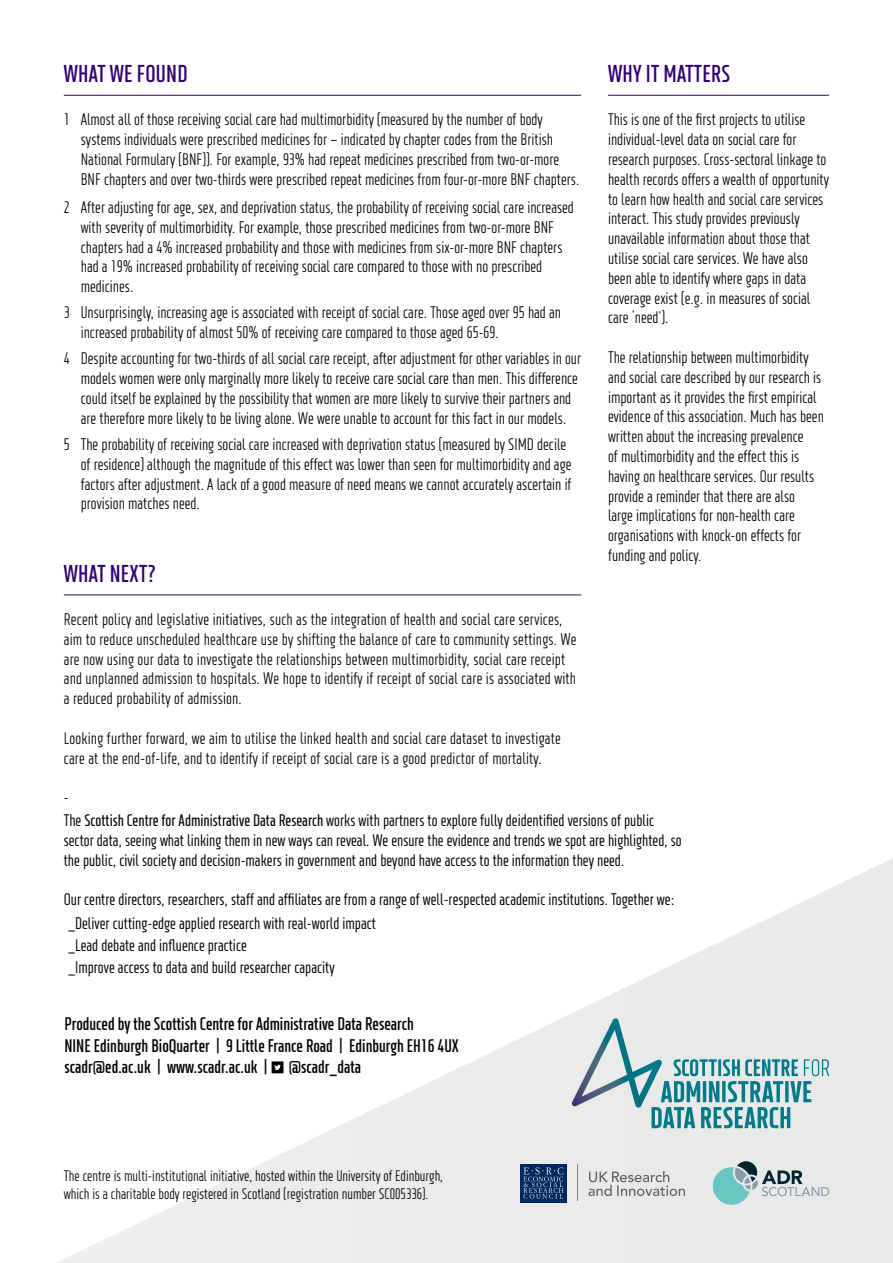
<style>
.page{position:relative;width:893px;height:1263px;background:#fff}
.page>*{position:absolute;margin:0;border:0;box-sizing:border-box;transform-origin:0 0}
.t1{font:700 24px "XXII Neue Norm Rnd Cnd";letter-spacing:.01em;color:#2f006f}
.t2{font:700 18px/21.6px "XXII Neue Norm Rnd Cnd";color:#000}
.t3{font:16.5px/19.8px "XXII Neue Norm Rnd Cnd";color:#000}
.t4{font:500 16.5px/19.8px "XXII Neue Norm Rnd Cnd";color:#000}
.t5{font:15px/18px "XXII Neue Norm Rnd Cnd";color:#000}
.s1{font-weight:600}
</style>
<div class="page">
<svg style="left:57px;top:858px;width:836px;height:405px"></svg>
<svg style="left:572px;top:1018px;width:257px;height:110px;background:#b6cfd3"></svg>
<svg style="left:272px;top:1061px;width:11px;height:12px"></svg>
<svg style="left:588px;top:1171px;width:97px;height:25px;background:#c8cac9"></svg>
<hr style="left:578px;top:1165px;width:1px;height:36px;background:#7f8488">
<div style="left:520px;top:1164px;width:46px;height:38px;background:#00285e"></div>
<svg style="left:523px;top:1167px;width:41px;height:32px"></svg>
<svg style="left:713px;top:1161px;width:116px;height:44px;background:#b5cacb"></svg>
<hr style="left:64px;top:594px;width:517px;height:1px;background:#2f006f">
<hr style="left:608px;top:95px;width:221px;height:1px;background:#2f006f">
<hr style="left:64px;top:95px;width:517px;height:1px;background:#2f006f">
<h1 class="t1" style="left:64px;top:60px;width:125px">WHAT WE FOUND</h1>
<p class="t3" style="left:81px;top:110px;width:500px;text-indent:-17px">1 Almost all of those receiving social care had multimorbidity (measured by the number of body systems individuals were prescribed medicines for – indicated by chapter codes from the British National Formulary (BNF)). For example, 93% had repeat medicines prescribed from two-or-more BNF chapters and over two-thirds were prescribed repeat medicines from four-or-more BNF chapters.</p>
<p class="t3" style="left:81px;top:197px;width:495px;text-indent:-17px">2 After adjusting for age, sex, and deprivation status, the probability of receiving social care increased with severity of multimorbidity. For example, those prescribed medicines from two-or-more BNF chapters had a 4% increased probability and those with medicines from six-or-more BNF chapters had a 19% increased probability of receiving social care compared to those with no prescribed medicines.</p>
<p class="t3" style="left:81px;top:303px;width:482px;text-indent:-17px">3 Unsurprisingly, increasing age is associated with receipt of social care. Those aged over 95 had an increased probability of almost 50% of receiving care compared to those aged 65-69.</p>
<p class="t3" style="left:81px;top:349px;width:502px;text-indent:-17px">4 Despite accounting for two-thirds of all social care receipt, after adjustment for other variables in our models women were only marginally more likely to receive care social care than men. This difference could itself be explained by the possibility that women are more likely to survive their partners and are therefore more likely to be living alone. We were unable to account for this fact in our models.</p>
<p class="t3" style="left:81px;top:434px;width:492px;text-indent:-17px">5 The probability of receiving social care increased with deprivation status (measured by SIMD decile of residence) although the magnitude of this effect was lower than seen for multimorbidity and age factors after adjustment. A lack of a good measure of need means we cannot accurately ascertain if provision matches need.</p>
<h1 class="t1" style="left:64px;top:559px;width:93px">WHAT NEXT?</h1>
<p class="t3" style="left:64px;top:609px;width:514px">Recent policy and legislative initiatives, such as the integration of health and social care services, aim to reduce unscheduled healthcare use by shifting the balance of care to community settings. We are now using our data to investigate the relationships between multimorbidity, social care receipt and unplanned admission to hospitals. We hope to identify if receipt of social care is associated with a reduced probability of admission.</p>
<p class="t3" style="left:64px;top:728px;width:499px">Looking further forward, we aim to utilise the linked health and social care dataset to investigate care at the end-of-life, and to identify if receipt of social care is a good predictor of mortality.</p>
<p class="t3" style="left:64px;top:787px;width:6px">-</p>
<h1 class="t1" style="left:608px;top:60px;width:124px">WHY IT MATTERS</h1>
<p class="t3" style="left:608px;top:110px;width:222px">This is one of the first projects to utilise individual-level data on social care for research purposes. Cross-sectoral linkage to health records offers a wealth of opportunity to learn how health and social care services interact. This study provides previously unavailable information about those that utilise social care services. We have also been able to identify where gaps in data coverage exist (e.g. in measures of social care ‘need’).</p>
<p class="t3" style="left:608px;top:347px;width:217px">The relationship between multimorbidity and social care described by our research is important as it provides the first empirical evidence of this association. Much has been written about the increasing prevalence<br>of multimorbidity and the effect this is having on healthcare services. Our results provide a reminder that there are also large implications for non-health care organisations with knock-on effects for funding and policy.</p>
<p class="t4" style="left:64px;top:810px;width:619px">The <span class="s1">Scottish Centre for Administrative Data Research</span> works with partners to explore fully deidentified versions of public sector data, seeing what linking them in new ways can reveal. We ensure the evidence and trends we spot are highlighted, so the public, civil society and decision-makers in government and beyond have access to the information they need.</p>
<p class="t4" style="left:64px;top:887px;width:612px;line-height:24px">Our centre directors, researchers, staff and affiliates are from a range of well-respected academic institutions. Together we: _Deliver cutting-edge applied research with real-world impact</p>
<p class="t4" style="left:68px;top:934px;width:268px;line-height:21.9px">_Lead debate and influence practice<br>_Improve access to data and build researcher capacity</p>
<p class="t2" style="left:64px;top:1013px;width:396px">Produced by the Scottish Centre for Administrative Data Research<br>NINE Edinburgh BioQuarter | 9 Little France Road | Edinburgh EH16 4UX scadr@ed.ac.uk | www.scadr.ac.uk | @scadr_data</p>
<p class="t5" style="left:64px;top:1167px;width:381px">The centre is multi-institutional initiative, hosted within the University of Edinburgh, which is a charitable body registered in Scotland (registration number SC005336).</p>
</div>
